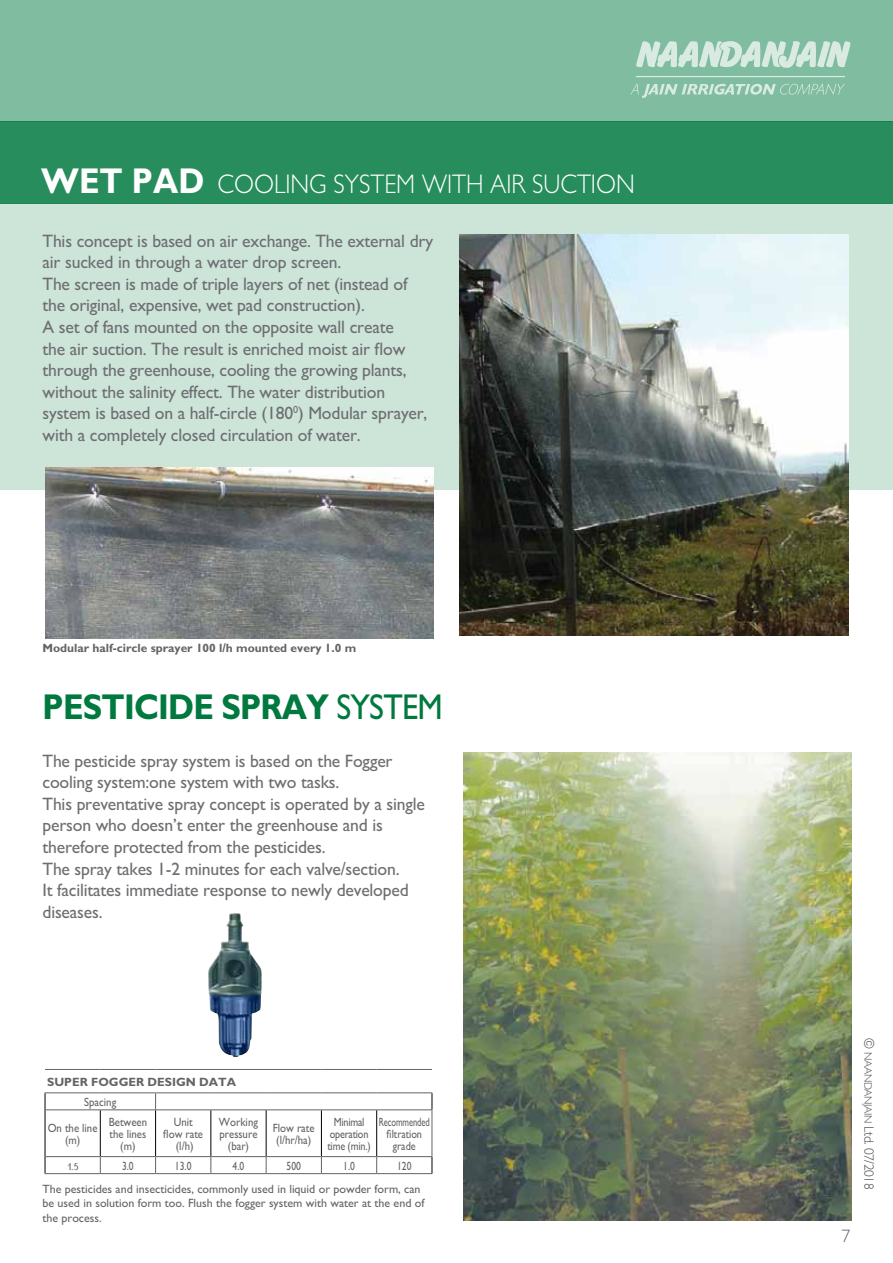
<style>
.page{position:relative;width:893px;height:1263px;background:#fff}
.page>*{position:absolute;margin:0;border:0;box-sizing:border-box;transform-origin:0 0}
.t1{font:700 36px "M Gill Sans";letter-spacing:-.025em;color:#00793f;scale:.9 1}
.t2{font:300 27px "M Gill Sans";color:#fff;scale:.9 1}
.t3{font:18px/21.6px "M Gill Sans";letter-spacing:-.01em;color:#6d6e71}
.t4{font:300 18px "M Gill Sans";color:#636466}
.t5{font:300 13.5px "M Gill Sans";letter-spacing:-.03em;color:#4d4d4f}
.t6{font:12px/14.4px "M Gill Sans";color:#636466}
.t7{font:12px/12px "M Gill Sans";color:#636466;text-align:center;scale:.9 1}
.t8{font:700 12px "M Gill Sans";color:#636466}
.t9{font:12px/12px "M Gill Sans";letter-spacing:-.02em;color:#636466;text-align:center;scale:.85 1}
.t10{font:12px/12px "M Gill Sans";color:#636466;text-align:center;scale:.71 1}
.t11{font:12px "M Gill Sans";color:#636466;scale:.8 1}
.t12{font:12px "Rimona";color:#636466;scale:.9 1}
.s1{font-weight:700;font-size:36px}
.s2{font-weight:400}
.s3{font-size:10.8px}
</style>
<div class="page">
<div style="left:0;top:203px;width:893px;height:287px;background:#cde4d9"></div>
<div style="left:0;top:0;width:893px;height:122px;background:#80bc9f"></div>
<div style="left:0;top:122px;width:893px;height:82px;background:#278d5c"></div>
<svg style="left:630px;top:84px;width:215px;height:14px"></svg>
<svg style="left:636px;top:41px;width:215px;height:27px"></svg>
<hr style="left:636px;top:76px;width:209px;height:1px;background:#fff">
<img style="left:459px;top:234px;width:389px;height:401px">
<hr style="left:100px;top:1173px;width:56px;height:1px;background:#636466">
<svg style="left:45px;top:1093px;width:1px;height:16px"></svg>
<hr style="left:45px;top:1110px;width:1px;height:46px;background:#000">
<hr style="left:100px;top:1110px;width:1px;height:46px;background:#000">
<hr style="left:155px;top:1110px;width:1px;height:46px;background:#000">
<hr style="left:210px;top:1110px;width:1px;height:46px;background:#000">
<hr style="left:266px;top:1110px;width:1px;height:46px;background:#000">
<hr style="left:321px;top:1110px;width:1px;height:46px;background:#000">
<hr style="left:376px;top:1110px;width:1px;height:46px;background:#000">
<svg style="left:45px;top:1157px;width:1px;height:16px"></svg>
<hr style="left:45px;top:1109px;width:55px;height:1px;background:#636466">
<hr style="left:100px;top:1109px;width:56px;height:1px;background:#636466">
<hr style="left:156px;top:1109px;width:55px;height:1px;background:#636466">
<hr style="left:211px;top:1109px;width:55px;height:1px;background:#636466">
<hr style="left:266px;top:1109px;width:55px;height:1px;background:#636466">
<hr style="left:321px;top:1109px;width:56px;height:1px;background:#636466">
<hr style="left:377px;top:1109px;width:55px;height:1px;background:#636466">
<hr style="left:432px;top:1110px;width:1px;height:46px;background:#636466">
<hr style="left:45px;top:1156px;width:55px;height:1px;background:#636466">
<hr style="left:100px;top:1156px;width:56px;height:1px;background:#636466">
<svg style="left:100px;top:1157px;width:1px;height:16px"></svg>
<hr style="left:156px;top:1156px;width:55px;height:1px;background:#636466">
<hr style="left:211px;top:1156px;width:55px;height:1px;background:#636466">
<hr style="left:266px;top:1156px;width:55px;height:1px;background:#636466">
<hr style="left:321px;top:1156px;width:56px;height:1px;background:#636466">
<hr style="left:377px;top:1156px;width:55px;height:1px;background:#636466">
<hr style="left:45px;top:1173px;width:55px;height:1px;background:#636466">
<svg style="left:155px;top:1093px;width:1px;height:16px"></svg>
<svg style="left:155px;top:1157px;width:1px;height:16px"></svg>
<svg style="left:210px;top:1157px;width:1px;height:16px"></svg>
<svg style="left:266px;top:1157px;width:1px;height:16px"></svg>
<svg style="left:321px;top:1157px;width:1px;height:16px"></svg>
<svg style="left:376px;top:1157px;width:1px;height:16px"></svg>
<hr style="left:156px;top:1173px;width:55px;height:1px;background:#636466">
<hr style="left:211px;top:1173px;width:55px;height:1px;background:#636466">
<hr style="left:266px;top:1173px;width:55px;height:1px;background:#636466">
<hr style="left:321px;top:1173px;width:56px;height:1px;background:#636466">
<hr style="left:377px;top:1173px;width:55px;height:1px;background:#636466">
<svg style="left:432px;top:1093px;width:1px;height:16px"></svg>
<svg style="left:432px;top:1157px;width:1px;height:16px"></svg>
<hr style="left:45px;top:1069px;width:55px;height:1px;background:#636466">
<hr style="left:100px;top:1069px;width:56px;height:1px;background:#636466">
<hr style="left:156px;top:1069px;width:55px;height:1px;background:#636466">
<hr style="left:211px;top:1069px;width:55px;height:1px;background:#636466">
<hr style="left:266px;top:1069px;width:55px;height:1px;background:#636466">
<hr style="left:321px;top:1069px;width:56px;height:1px;background:#636466">
<hr style="left:377px;top:1069px;width:55px;height:1px;background:#636466">
<hr style="left:45px;top:1092px;width:55px;height:1px;background:#636466">
<hr style="left:100px;top:1092px;width:56px;height:1px;background:#636466">
<hr style="left:156px;top:1092px;width:55px;height:1px;background:#636466">
<hr style="left:211px;top:1092px;width:55px;height:1px;background:#636466">
<hr style="left:266px;top:1092px;width:55px;height:1px;background:#636466">
<hr style="left:321px;top:1092px;width:56px;height:1px;background:#636466">
<hr style="left:377px;top:1092px;width:55px;height:1px;background:#636466">
<img style="left:463px;top:753px;width:389px;height:467px">
<img style="left:45px;top:468px;width:388px;height:170px">
<img style="left:208px;top:913px;width:54px;height:144px">
<h2 class="t2" style="left:41px;top:170px;width:661px"><span class="s1">WET PAD</span> COOLING SYSTEM WITH AIR SUCTION</h2>
<p class="t3" style="left:43px;top:230px;width:392px">This concept is based on air exchange. The external dry air sucked in through a water drop screen.<br>The screen is made of triple layers of net (instead of the original, expensive, wet pad construction).<br>A set of fans mounted on the opposite wall create<br>the air suction. The result is enriched moist air flow through the greenhouse, cooling the growing plants, without the salinity effect. The water distribution system is based on a half-circle (180<sup>0</sup>) Modular sprayer, with a completely closed circulation of water.</p>
<p class="t8" style="left:43px;top:642px;width:315px">Modular half-circle sprayer 100 l/h mounted every 1.0 m</p>
<h1 class="t1" style="left:43px;top:686px;width:446px">PESTICIDE SPRAY <span class="s2">SYSTEM</span></h1>
<p class="t3" style="left:43px;top:750px;width:384px">The pesticide spray system is based on the Fogger cooling system:one system with two tasks.<br>This preventative spray concept is operated by a single person who doesn’t enter the greenhouse and is therefore protected from the pesticides.<br>The spray takes 1-2 minutes for each valve/section.<br>It facilitates immediate response to newly developed diseases.</p>
<p class="t8" style="left:47px;top:1075px;width:191px">SUPER FOGGER DESIGN DATA</p>
<p class="t7" style="left:48px;top:1089px;width:78px;line-height:26px;text-align:left;text-indent:36px">Spacing<br>On the line</p>
<p class="t7" style="left:65px;top:1134px;width:19px">(m)</p>
<p class="t7" style="left:109px;top:1116px;width:44px">Between the lines (m)</p>
<p class="t7" style="left:163px;top:1116px;width:46px">Unit flow rate (l/h)</p>
<p class="t7" style="left:219px;top:1116px;width:45px">Working pressure (bar)</p>
<p class="t7" style="left:273px;top:1122px;width:48px;text-align:left">Flow rate (l/hr/ha)</p>
<p class="t9" style="left:327px;top:1116px;width:52px">Minimal operation time (min.)</p>
<p class="t10" style="left:379px;top:1116px;width:73px">Recommended filtration grade</p>
<p class="t12" style="left:67px;top:1159px;width:15px">1.5</p>
<p class="t11" style="left:122px;top:1159px;width:16px">3.0</p>
<p class="t11" style="left:175px;top:1159px;width:22px">13.0</p>
<p class="t11" style="left:233px;top:1159px;width:16px">4.0</p>
<p class="t11" style="left:287px;top:1159px;width:20px">500</p>
<p class="t11" style="left:343px;top:1159px;width:16px">1.0</p>
<p class="t11" style="left:397px;top:1159px;width:20px">120</p>
<p class="t6" style="left:43px;top:1181px;width:383px">The pesticides and insecticides, commonly used in liquid or powder form, can be used in solution form too. Flush the fogger system with water at the end of the process.</p>
<p class="t5" style="left:876px;top:1038px;width:153px;rotate:90deg">© <span class="s3">NAANDANJAIN</span> Ltd. 07/2018</p>
<p class="t4" style="left:841px;top:1226px;width:10px">7</p>
</div>
